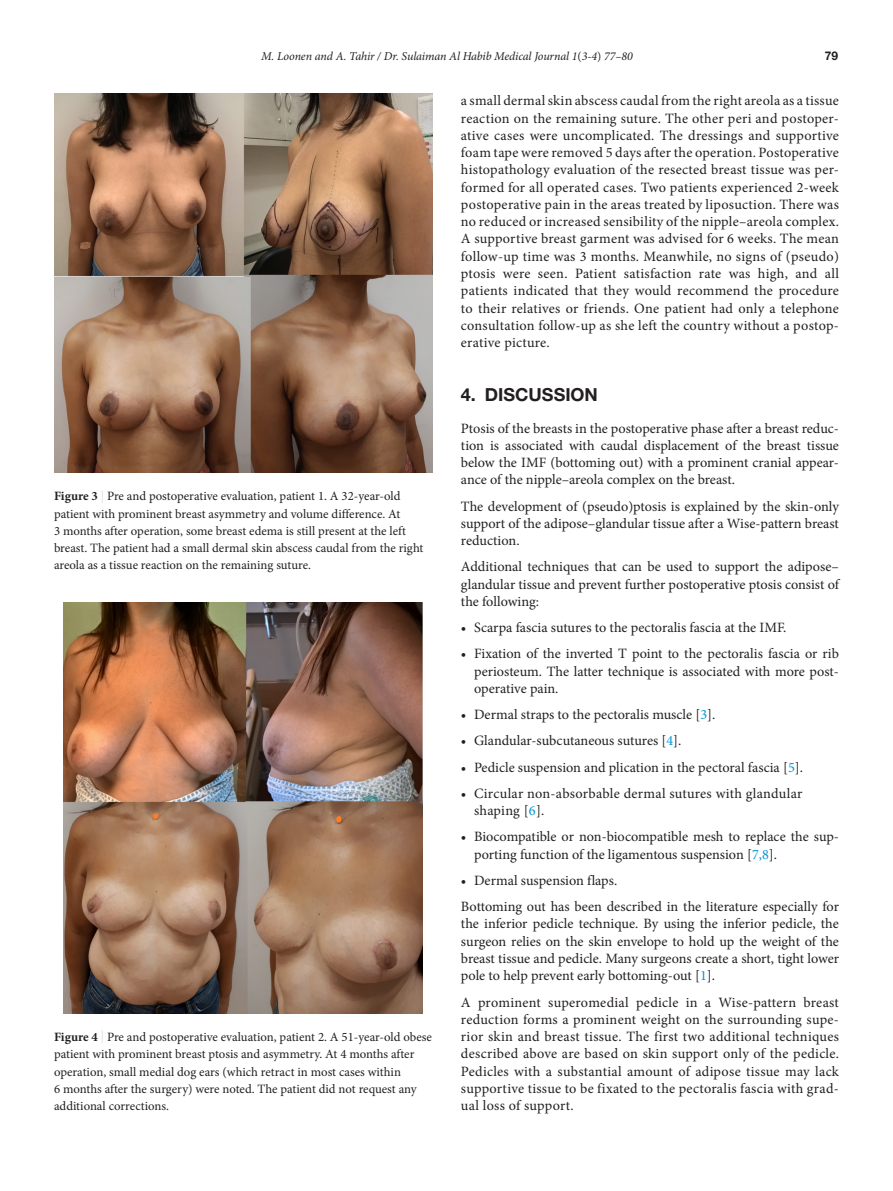
<style>
.page{position:relative;width:893px;height:1191px;background:#fff}
.page>*{position:absolute;margin:0;border:0;box-sizing:border-box;transform-origin:0 0}
.head-1{font:700 18px "Helvetica Neue LT Std";color:#231f20}
.para-1{font:14.25px/17.2px "Minion Pro";color:#231f20;text-align:justify}
.para-2{font:14.25px/17.2px "Minion Pro";color:#231f20;text-align:justify}
.para-1-2{font:14.25px/17.2px "Minion Pro";letter-spacing:.02em;color:#231f20}
.figure-caption{font:12.75px/17.2px "Minion Pro";color:#231f20}
.RRH{font:italic 12px "Minion Pro";letter-spacing:-.01em;color:#231f20}
.RRH-2{font:700 12px "Helvetica Neue LT Std";color:#231f20}
.s1{font-style:normal}
.s2{font-weight:700}
.s3{color:#dcdddf}
.s4{color:#0095d5}
</style>
<div class="page">
<img style="left:63px;top:602px;width:360px;height:411px">
<img style="left:54px;top:93px;width:378px;height:379px">
<p class="RRH" style="left:261px;top:48px;width:373px">M. Loonen and A. Tahir / Dr. Sulaiman Al Habib Medical Journal 1<span class="s1">(</span>3-4<span class="s1">)</span> 77–80</p>
<p class="RRH-2" style="left:825px;top:49px;width:15px">79</p>
<p class="figure-caption" style="left:54px;top:487px;width:371px"><span class="s2">Figure 3</span> <span class="s3">|</span> Pre and postoperative evaluation, patient 1. A 32-year-old patient with prominent breast asymmetry and volume difference. At<br>3 months after operation, some breast edema is still present at the left breast. The patient had a small dermal skin abscess caudal from the right areola as a tissue reaction on the remaining suture.</p>
<p class="figure-caption" style="left:54px;top:1028px;width:379px"><span class="s2">Figure 4</span> <span class="s3">|</span> Pre and postoperative evaluation, patient 2. A 51-year-old obese patient with prominent breast ptosis and asymmetry. At 4 months after operation, small medial dog ears (which retract in most cases within<br>6 months after the surgery) were noted. The patient did not request any additional corrections.</p>
<p class="para-1" style="left:461px;top:92px;width:380px">a small dermal skin abscess caudal from the right areola as a tissue reaction on the remaining suture. The other peri and postoper&shy;ative cases were uncomplicated. The dressings and supportive foam tape were removed 5 days after the operation. Postoperative histopathology evaluation of the resected breast tissue was per&shy;formed for all operated cases. Two patients experienced 2-week postoperative pain in the areas treated by liposuction. There was no reduced or increased sensibility of the nipple–areola complex.<br>A supportive breast garment was advised for 6 weeks. The mean follow-up time was 3 months. Meanwhile, no signs of (pseudo) ptosis were seen. Patient satisfaction rate was high, and all patients indicated that they would recommend the procedure to their relatives or friends. One patient had only a telephone consultation follow-up as she left the country without a postop&shy;erative picture.</p>
<p class="head-1" style="left:461px;top:383px;width:139px">4. DISCUSSION</p>
<p class="para-1" style="left:461px;top:419px;width:380px">Ptosis of the breasts in the postoperative phase after a breast reduc&shy;tion is associated with caudal displacement of the breast tissue below the IMF (bottoming out) with a prominent cranial appear&shy;ance of the nipple–areola complex on the breast.</p>
<p class="para-2" style="left:461px;top:497px;width:380px">The development of (pseudo)ptosis is explained by the skin-only support of the adipose–glandular tissue after a Wise-pattern breast reduction.</p>
<p class="para-2" style="left:461px;top:558px;width:380px">Additional techniques that can be used to support the adipose– glandular tissue and prevent further postoperative ptosis consist of the following:</p>
<p class="para-1" style="left:461px;top:619px;width:327px">• Scarpa fascia sutures to the pectoralis fascia at the IMF.</p>
<p class="para-1" style="left:474px;top:645px;width:366px;text-indent:-13px">• Fixation of the inverted T point to the pectoralis fascia or rib periosteum. The latter technique is associated with more post&shy;operative pain.</p>
<p class="para-1" style="left:461px;top:706px;width:256px">• Dermal straps to the pectoralis muscle [<span class="s4">3</span>].</p>
<p class="para-1" style="left:461px;top:732px;width:222px">• Glandular-subcutaneous sutures [<span class="s4">4</span>].</p>
<p class="para-1" style="left:461px;top:758px;width:344px">• Pedicle suspension and plication in the pectoral fascia [<span class="s4">5</span>].</p>
<p class="para-1-2" style="left:474px;top:785px;width:330px;text-indent:-13px">• Circular non-absorbable dermal sutures with glandular shaping [<span class="s4">6</span>].</p>
<p class="para-1" style="left:474px;top:828px;width:366px;text-indent:-13px">• Biocompatible or non-biocompatible mesh to replace the sup&shy;porting function of the ligamentous suspension [<span class="s4">7,8</span>].</p>
<p class="para-1" style="left:461px;top:872px;width:158px">• Dermal suspension flaps.</p>
<p class="para-2" style="left:461px;top:898px;width:380px">Bottoming out has been described in the literature especially for the inferior pedicle technique. By using the inferior pedicle, the surgeon relies on the skin envelope to hold up the weight of the breast tissue and pedicle. Many surgeons create a short, tight lower pole to help prevent early bottoming-out [<span class="s4">1</span>].</p>
<p class="para-2" style="left:461px;top:993px;width:380px">A prominent superomedial pedicle in a Wise-pattern breast reduction forms a prominent weight on the surrounding supe&shy;rior skin and breast tissue. The first two additional techniques described above are based on skin support only of the pedicle.<br>Pedicles with a substantial amount of adipose tissue may lack supportive tissue to be fixated to the pectoralis fascia with grad&shy;ual loss of support.</p>
</div>
